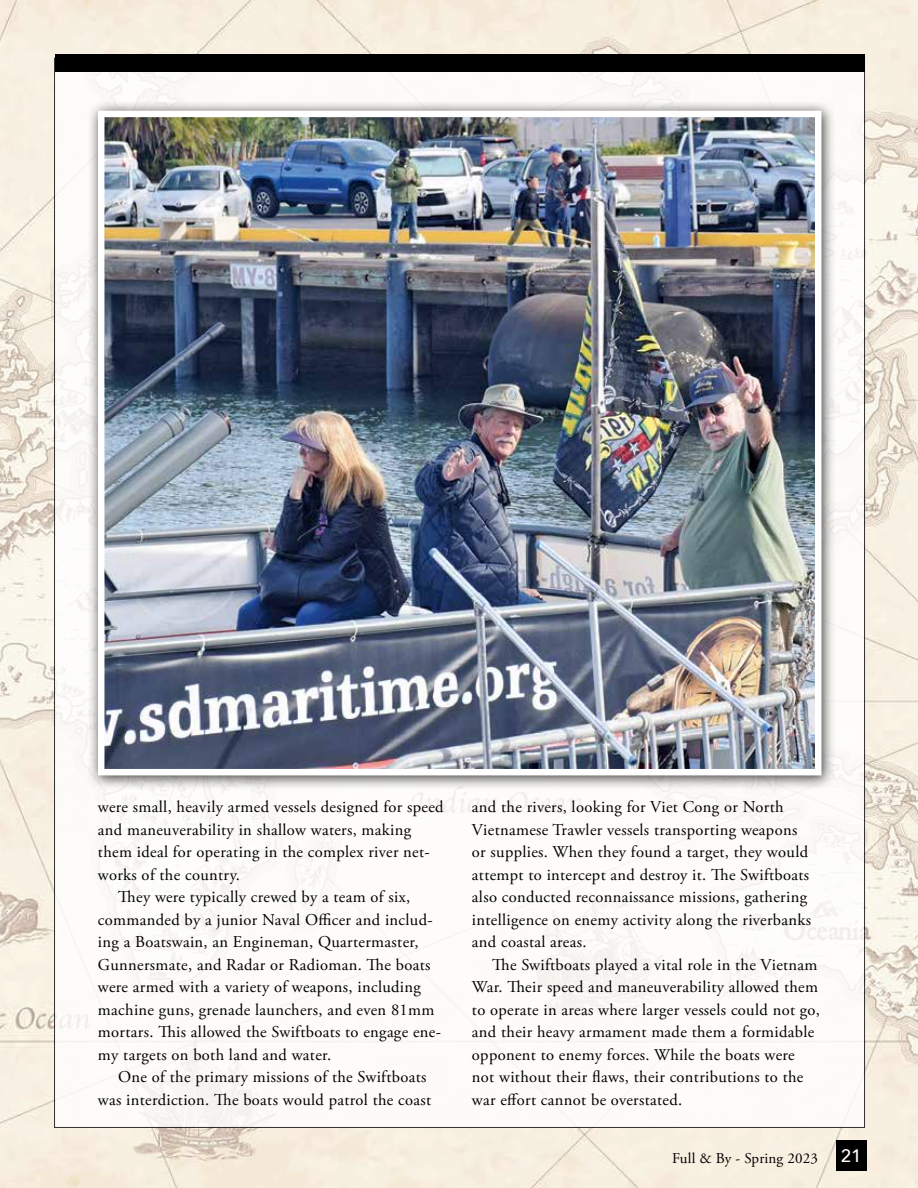
<style>
.page{position:relative;width:918px;height:1188px;background:#fff}
.page>*{position:absolute;margin:0;border:0;box-sizing:border-box;transform-origin:0 0}
.t1{font:500 18px "Avenir Next";color:#fff}
.t2{font:16.5px/22.5px "Adobe Garamond Pro";letter-spacing:.02em;color:#000}
.t3{font:15px "Adobe Garamond Pro";letter-spacing:.01em;color:#000}
</style>
<div class="page">
<img style="left:0;top:0;width:918px;height:1188px">
<div style="left:836px;top:1140px;width:31px;height:31px;background:#000"></div>
<div style="left:55px;top:58px;width:810px;height:1069px;background:#fff"></div>
<div style="left:55px;top:54px;width:810px;height:17px;background:#000"></div>
<div style="left:88px;top:100px;width:748px;height:690px;background:#000;opacity:.75"></div>
<img style="left:105px;top:118px;width:709px;height:650px">
<div style="left:98px;top:111px;width:723px;height:664px;border:6px solid #fff"></div>
<p class="t2" style="left:98px;top:796px;width:347px">were small, heavily armed vessels designed for speed</p>
<p class="t2" style="left:98px;top:819px;width:315px">and maneuverability in shallow waters, making</p>
<p class="t2" style="left:98px;top:841px;width:333px">them ideal for operating in the complex river net-</p>
<p class="t2" style="left:98px;top:864px;width:143px">works of the country.</p>
<p class="t2" style="left:118px;top:886px;width:294px">They were typically crewed by a team of six,</p>
<p class="t2" style="left:98px;top:909px;width:336px">commanded by a junior Naval Officer and includ-</p>
<p class="t2" style="left:98px;top:931px;width:322px">ing a Boatswain, an Engineman, Quartermaster,</p>
<p class="t2" style="left:98px;top:954px;width:334px">Gunnersmate, and Radar or Radioman. The boats</p>
<p class="t2" style="left:98px;top:976px;width:324px">were armed with a variety of weapons, including</p>
<p class="t2" style="left:98px;top:999px;width:338px">machine guns, grenade launchers, and even 81mm</p>
<p class="t2" style="left:98px;top:1021px;width:345px">mortars. This allowed the Swiftboats to engage ene-</p>
<p class="t2" style="left:98px;top:1044px;width:235px">my targets on both land and water.</p>
<p class="t2" style="left:118px;top:1066px;width:310px">One of the primary missions of the Swiftboats</p>
<p class="t2" style="left:98px;top:1089px;width:335px">was interdiction. The boats would patrol the coast</p>
<p class="t2" style="left:472px;top:796px;width:341px">and the rivers, looking for Viet Cong or North Vietnamese Trawler vessels transporting weapons or supplies. When they found a target, they would attempt to intercept and destroy it. The Swiftboats also conducted reconnaissance missions, gathering intelligence on enemy activity along the riverbanks and coastal areas.</p>
<p class="t2" style="left:472px;top:954px;width:350px;text-indent:20px">The Swiftboats played a vital role in the Vietnam War. Their speed and maneuverability allowed them to operate in areas where larger vessels could not go, and their heavy armament made them a formidable opponent to enemy forces. While the boats were not without their flaws, their contributions to the war effort cannot be overstated.</p>
<p class="t3" style="left:672px;top:1150px;width:147px">Full &amp; By - Spring 2023</p>
<p class="t1" style="left:841px;top:1141px;width:23px">21</p>
</div>
